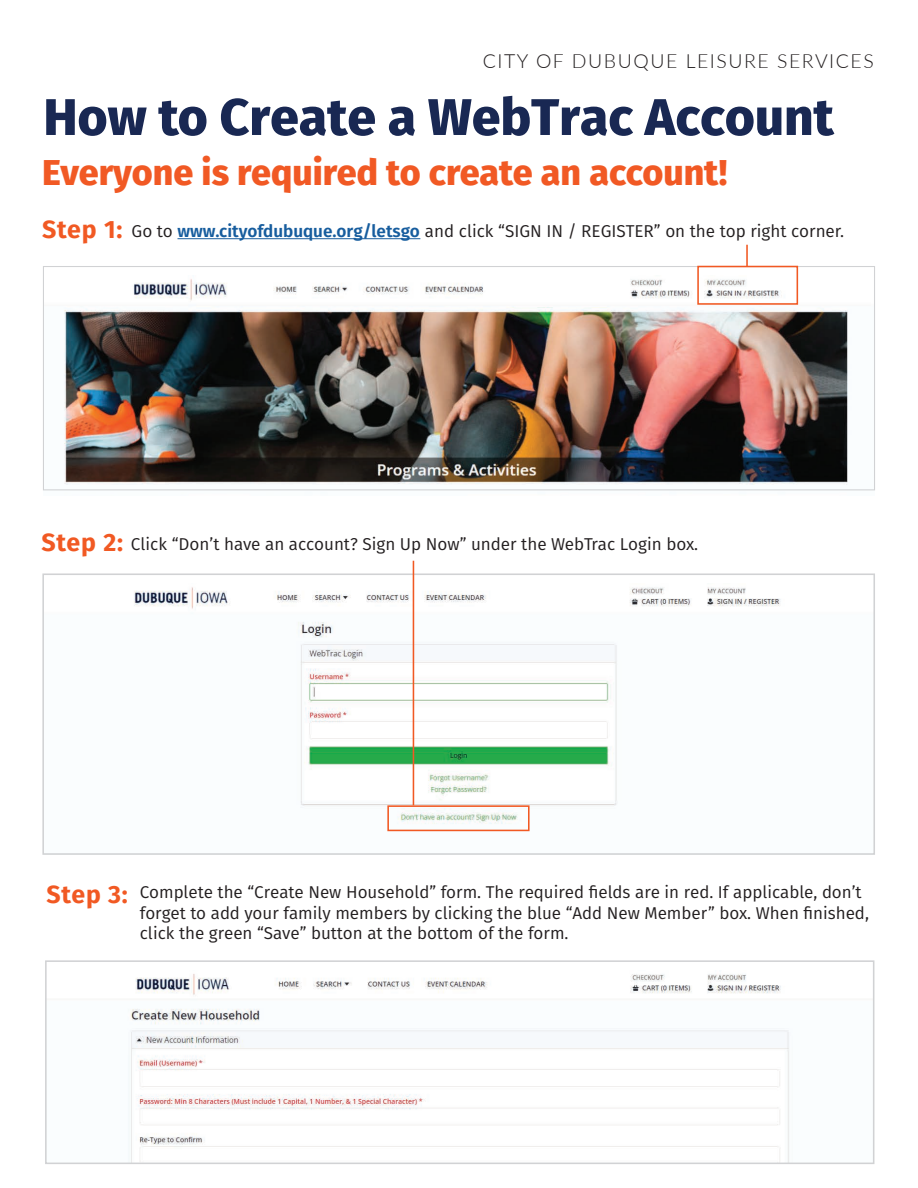
<style>
.page{position:relative;width:918px;height:1188px;background:#fff}
.page>*{position:absolute;margin:0;border:0;box-sizing:border-box;transform-origin:0 0}
.t1{font:800 51.45px "Fira Sans";color:#192853}
.t2{font:800 35.85px "Fira Sans";color:#f15924}
.t3{font:300 19.5px "Lato";letter-spacing:.08em;color:#231f20}
.t4{font:17.1px/20.5px "Fira Sans";color:#231f20}
.s1{font-weight:700;font-size:25.05px;color:#f15923}
.s2{font-weight:600;color:#175d9e}
.s3{font-weight:700;font-size:24.9px;color:#f15923}
</style>
<div class="page">
<img style="left:43px;top:279px;width:832px;height:212px">
<div style="left:43px;top:266px;width:832px;height:224px;border:1px solid #d1d2d4"></div>
<hr style="left:178px;top:238px;width:242px;height:1px;background:#175d9e">
<svg style="left:697px;top:265px;width:102px;height:41px"></svg>
<hr style="left:746px;top:245px;width:2px;height:22px;background:#f15923">
<img style="left:130px;top:974px;width:659px;height:187px">
<div style="left:45px;top:960px;width:829px;height:204px;border:2px solid #d1d2d4"></div>
<img style="left:134px;top:584px;width:647px;height:222px">
<div style="left:42px;top:573px;width:833px;height:282px;border:2px solid #d1d2d4"></div>
<svg style="left:387px;top:805px;width:143px;height:27px"></svg>
<hr style="left:413px;top:561px;width:1px;height:244px;background:#f15923">
<p class="t3" style="left:483px;top:47px;width:393px">CITY OF DUBUQUE LEISURE SERVICES</p>
<h1 class="t1" style="left:43px;top:73px;width:792px">How to Create a WebTrac Account</h1>
<h2 class="t2" style="left:42px;top:141px;width:687px">Everyone is required to create an account!</h2>
<p class="t4" style="left:42px;top:220px;width:803px"><span class="s1">Step 1:</span> Go to <span class="s2">www.cityofdubuque.org/letsgo</span> and click “SIGN IN / REGISTER” on the top right corner.</p>
<p class="t4" style="left:42px;top:533px;width:658px"><span class="s1">Step 2:</span> Click “Don’t have an account? Sign Up Now” under the WebTrac Login box.</p>
<p class="t4" style="left:140px;top:882px;width:731px;text-indent:-93px"><span class="s3">Step 3:</span> Complete the “Create New Household” form. The required fields are in red. If applicable, don’t forget to add your family members by clicking the blue “Add New Member” box. When finished, click the green “Save” button at the bottom of the form.</p>
</div>
